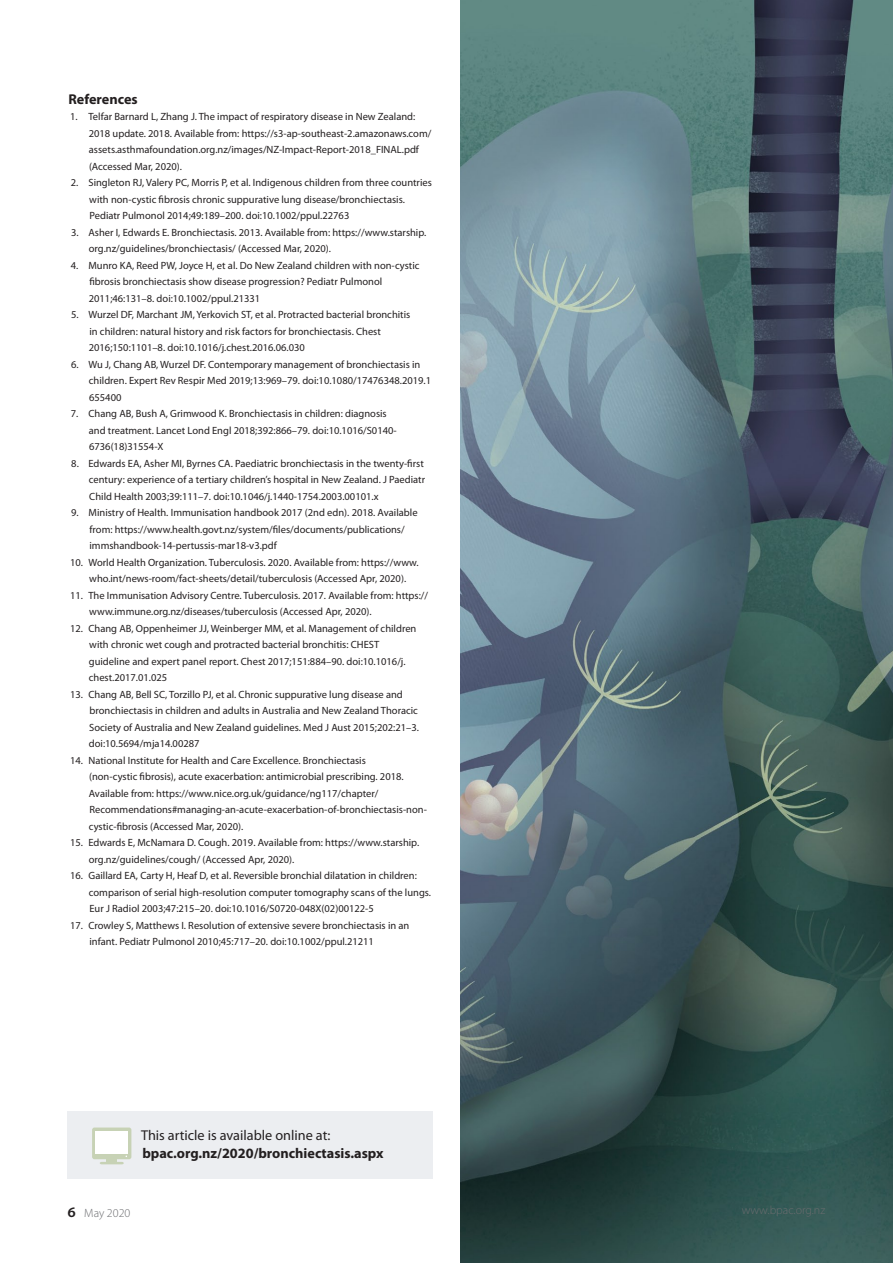
<style>
.page{position:relative;width:893px;height:1263px;background:#fff}
.page>*{position:absolute;margin:0;border:0;box-sizing:border-box;transform-origin:0 0}
.Body{font:700 14.25px "Myriad Pro";color:#231f20}
.Body_Line_Space{font:14.25px "Myriad Pro";color:#231f20}
.C_head{font:700 14.25px "Myriad Pro";color:#231f20}
.t1{font:300 12px "Myriad Pro";color:#6c6d70}
.Indented_Ref{font:10.5px/16.5px "Myriad Pro";color:#231f20}
.s1{font-weight:600;font-size:15.75px;color:#231f20}
</style>
<div class="page">
<img style="left:460px;top:0;width:433px;height:1263px">
<div style="left:68px;top:1112px;width:365px;height:67px;background:#eceef1"></div>
<div style="left:92px;top:1127px;width:39px;height:32px;background:#c7d2b5;border-radius:2px"></div>
<div style="left:96px;top:1131px;width:32px;height:23px;background:#fff"></div>
<svg style="left:100px;top:1155px;width:27px;height:9px"></svg>
<p class="C_head" style="left:68px;top:89px;width:71px">References</p>
<p class="Indented_Ref" style="left:89px;top:108px;width:344px;text-indent:-19px">1. Telfar Barnard L, Zhang J. The impact of respiratory disease in New Zealand:<br>2018 update. 2018. Available from: https://s3-ap-southeast-2.amazonaws.com/ assets.asthmafoundation.org.nz/images/NZ-Impact-Report-2018_FINAL.pdf (Accessed Mar, 2020).</p>
<p class="Indented_Ref" style="left:89px;top:174px;width:344px;text-indent:-18px">2. Singleton RJ, Valery PC, Morris P, et al. Indigenous children from three countries with non-cystic fibrosis chronic suppurative lung disease/bronchiectasis.<br>Pediatr Pulmonol 2014;49:189–200. doi:10.1002/ppul.22763</p>
<p class="Indented_Ref" style="left:89px;top:224px;width:339px;text-indent:-18px">3. Asher I, Edwards E. Bronchiectasis. 2013. Available from: https://www.starship. org.nz/guidelines/bronchiectasis/ (Accessed Mar, 2020).</p>
<p class="Indented_Ref" style="left:89px;top:257px;width:332px;text-indent:-18px">4. Munro KA, Reed PW, Joyce H, et al. Do New Zealand children with non-cystic fibrosis bronchiectasis show disease progression? Pediatr Pulmonol<br>2011;46:131–8. doi:10.1002/ppul.21331</p>
<p class="Indented_Ref" style="left:89px;top:306px;width:323px;text-indent:-18px">5. Wurzel DF, Marchant JM, Yerkovich ST, et al. Protracted bacterial bronchitis in children: natural history and risk factors for bronchiectasis. Chest<br>2016;150:1101–8. doi:10.1016/j.chest.2016.06.030</p>
<p class="Indented_Ref" style="left:89px;top:356px;width:344px;text-indent:-18px">6. Wu J, Chang AB, Wurzel DF. Contemporary management of bronchiectasis in children. Expert Rev Respir Med 2019;13:969–79. doi:10.1080/17476348.2019.1<br>655400</p>
<p class="Indented_Ref" style="left:89px;top:405px;width:309px;text-indent:-18px">7. Chang AB, Bush A, Grimwood K. Bronchiectasis in children: diagnosis and treatment. Lancet Lond Engl 2018;392:866–79. doi:10.1016/S0140-<br>6736(18)31554-X</p>
<p class="Indented_Ref" style="left:89px;top:455px;width:338px;text-indent:-18px">8. Edwards EA, Asher MI, Byrnes CA. Paediatric bronchiectasis in the twenty-first century: experience of a tertiary children’s hospital in New Zealand. J Paediatr<br>Child Health 2003;39:111–7. doi:10.1046/j.1440-1754.2003.00101.x</p>
<p class="Indented_Ref" style="left:89px;top:504px;width:330px;text-indent:-18px">9. Ministry of Health. Immunisation handbook 2017 (2nd edn). 2018. Available from: https://www.health.govt.nz/system/files/documents/publications/ immshandbook-14-pertussis-mar18-v3.pdf</p>
<p class="Indented_Ref" style="left:89px;top:554px;width:331px;text-indent:-19px">10. World Health Organization. Tuberculosis. 2020. Available from: https://www. who.int/news-room/fact-sheets/detail/tuberculosis (Accessed Apr, 2020).</p>
<p class="Indented_Ref" style="left:89px;top:587px;width:340px;text-indent:-19px">11. The Immunisation Advisory Centre. Tuberculosis. 2017. Available from: https:// www.immune.org.nz/diseases/tuberculosis (Accessed Apr, 2020).</p>
<p class="Indented_Ref" style="left:89px;top:620px;width:329px;text-indent:-19px">12. Chang AB, Oppenheimer JJ, Weinberger MM, et al. Management of children with chronic wet cough and protracted bacterial bronchitis: CHEST guideline and expert panel report. Chest 2017;151:884–90. doi:10.1016/j. chest.2017.01.025</p>
<p class="Indented_Ref" style="left:89px;top:686px;width:332px;text-indent:-19px">13. Chang AB, Bell SC, Torzillo PJ, et al. Chronic suppurative lung disease and bronchiectasis in children and adults in Australia and New Zealand Thoracic Society of Australia and New Zealand guidelines. Med J Aust 2015;202:21–3. doi:10.5694/mja14.00287</p>
<p class="Indented_Ref" style="left:89px;top:752px;width:340px;text-indent:-19px">14. National Institute for Health and Care Excellence. Bronchiectasis<br>(non-cystic fibrosis), acute exacerbation: antimicrobial prescribing. 2018.<br>Available from: https://www.nice.org.uk/guidance/ng117/chapter/ Recommendations#managing-an-acute-exacerbation-of-bronchiectasis-non&shy;cystic-fibrosis (Accessed Mar, 2020).</p>
<p class="Indented_Ref" style="left:89px;top:834px;width:332px;text-indent:-19px">15. Edwards E, McNamara D. Cough. 2019. Available from: https://www.starship. org.nz/guidelines/cough/ (Accessed Apr, 2020).</p>
<p class="Indented_Ref" style="left:89px;top:867px;width:344px;text-indent:-19px">16. Gaillard EA, Carty H, Heaf D, et al. Reversible bronchial dilatation in children: comparison of serial high-resolution computer tomography scans of the lungs.<br>Eur J Radiol 2003;47:215–20. doi:10.1016/S0720-048X(02)00122-5</p>
<p class="Indented_Ref" style="left:89px;top:917px;width:321px;text-indent:-19px">17. Crowley S, Matthews I. Resolution of extensive severe bronchiectasis in an infant. Pediatr Pulmonol 2010;45:717–20. doi:10.1002/ppul.21211</p>
<p class="Body_Line_Space" style="left:141px;top:1126px;width:191px">This article is available online at:</p>
<p class="Body" style="left:142px;top:1144px;width:243px">bpac.org.nz/2020/bronchiectasis.aspx</p>
<p class="t1" style="left:68px;top:1206px;width:64px"><span class="s1">6</span> May 2020</p>
<p class="t1" style="left:742px;top:1202px;width:85px">www.bpac.org.nz</p>
</div>
